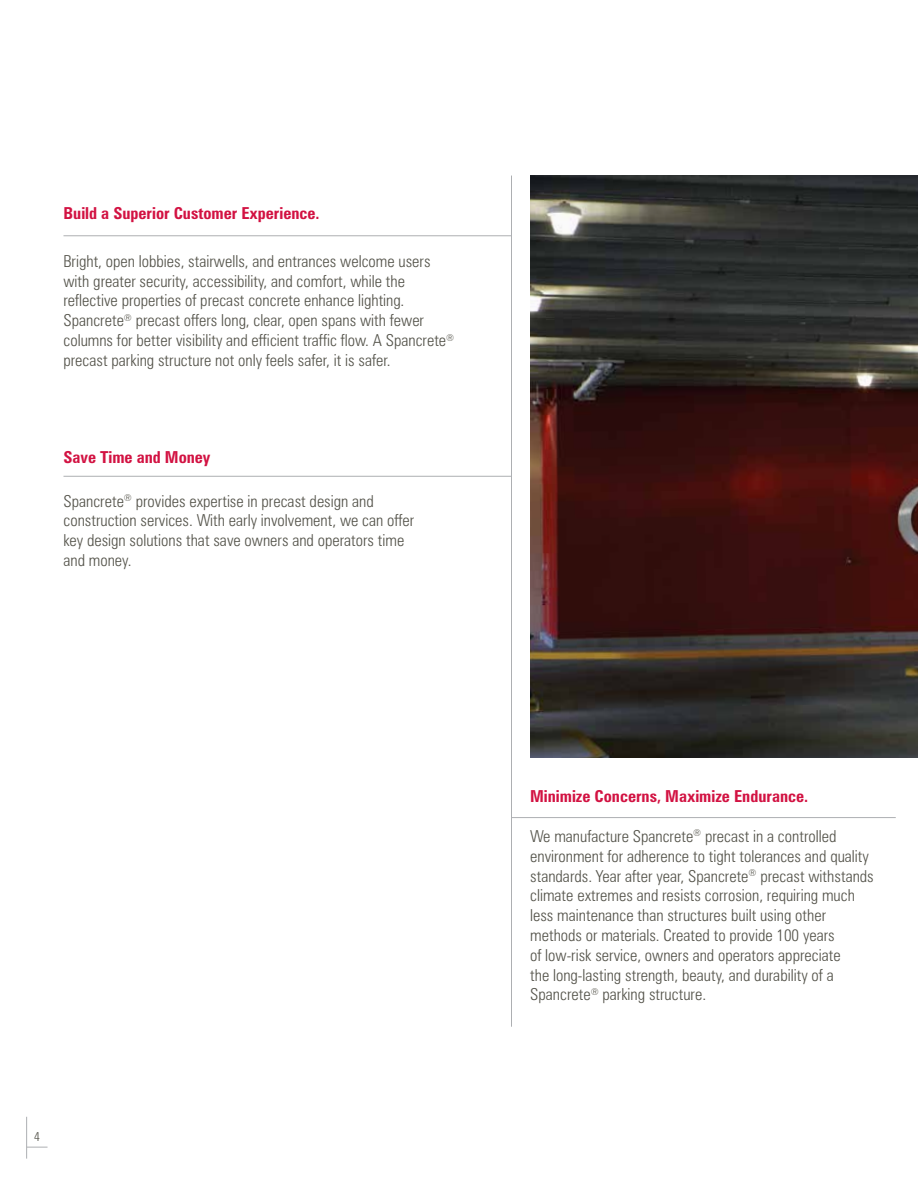
<style>
.page{position:relative;width:918px;height:1188px;background:#fff}
.page>*{position:absolute;margin:0;border:0;box-sizing:border-box;transform-origin:0 0}
.t1{font:300 condensed 16.5px/19.8px "Zurich BT";color:#54534a}
.t2{font:700 condensed 16.5px "Zurich BT";color:#d21242}
.t3{font:300 condensed 12.75px "Zurich BT";color:#54534a}
</style>
<div class="page">
<img style="left:530px;top:176px;width:388px;height:581px">
<hr style="left:511px;top:176px;width:1px;height:851px;background:#adafb2">
<hr style="left:63px;top:235px;width:449px;height:1px;background:#adafb2">
<hr style="left:63px;top:476px;width:449px;height:1px;background:#adafb2">
<hr style="left:512px;top:817px;width:384px;height:1px;background:#adafb2">
<svg style="left:27px;top:1147px;width:21px;height:1px"></svg>
<hr style="left:26px;top:1117px;width:1px;height:42px;background:#adafb2">
<p class="t2" style="left:63px;top:203px;width:258px">Build a Superior Customer Experience.</p>
<p class="t1" style="left:63px;top:251px;width:392px">Bright, open lobbies, stairwells, and entrances welcome users with greater security, accessibility, and comfort, while the reflective properties of precast concrete enhance lighting.<br>Spancrete<sup>®</sup> precast offers long, clear, open spans with fewer columns for better visibility and efficient traffic flow. A Spancrete<sup>® </sup>precast parking structure not only feels safer, it is safer.</p>
<p class="t2" style="left:63px;top:448px;width:148px">Save Time and Money</p>
<p class="t1" style="left:63px;top:491px;width:352px">Spancrete<sup>®</sup> provides expertise in precast design and construction services. With early involvement, we can offer key design solutions that save owners and operators time and money.</p>
<p class="t3" style="left:34px;top:1128px;width:7px">4</p>
<p class="t2" style="left:530px;top:786px;width:280px">Minimize Concerns, Maximize Endurance.</p>
<p class="t1" style="left:530px;top:826px;width:345px">We manufacture Spancrete<sup>®</sup> precast in a controlled environment for adherence to tight tolerances and quality standards. Year after year, Spancrete<sup>®</sup> precast withstands climate extremes and resists corrosion, requiring much less maintenance than structures built using other methods or materials. Created to provide 100 years<br>of low-risk service, owners and operators appreciate<br>the long-lasting strength, beauty, and durability of a Spancrete<sup>®</sup> parking structure.</p>
</div>
